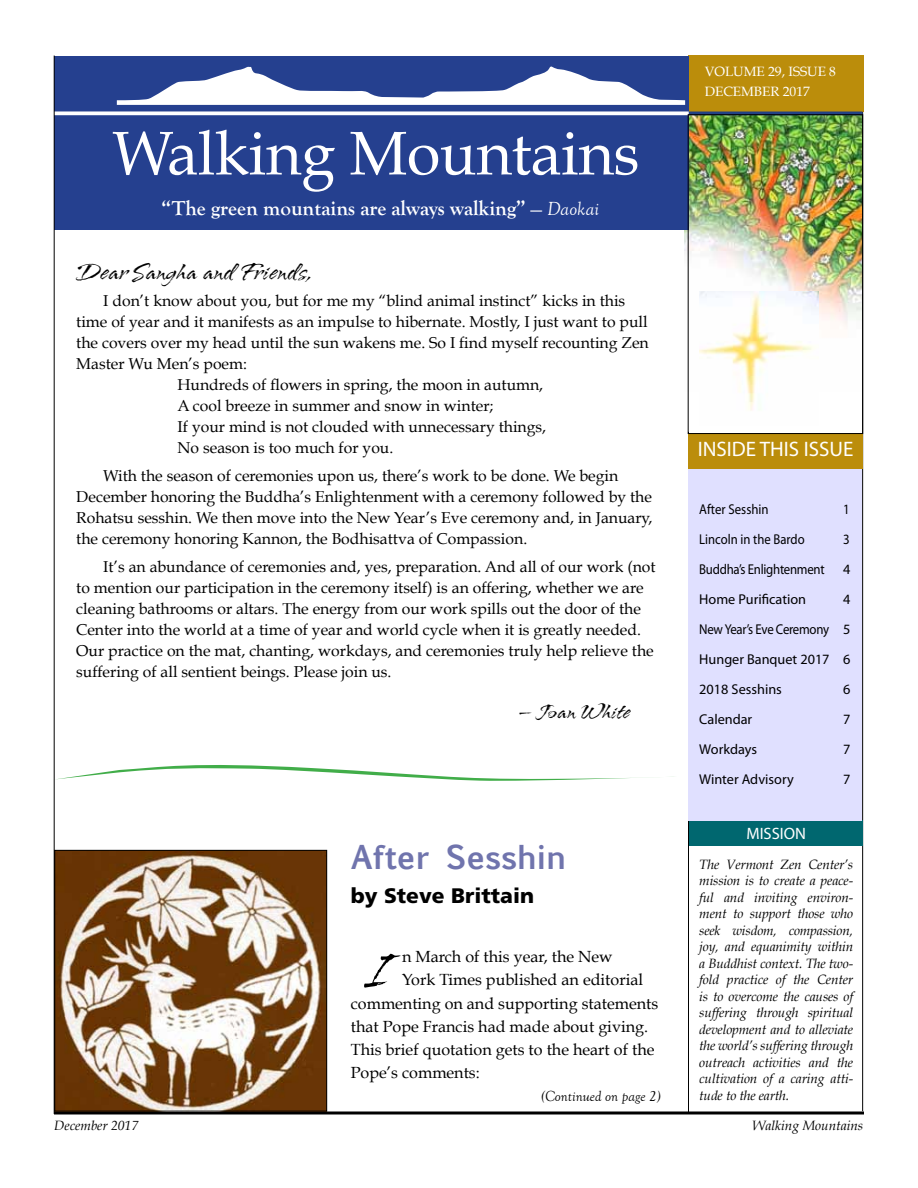
<style>
.page{position:relative;width:918px;height:1188px;background:#fff}
.page>*{position:absolute;margin:0;border:0;box-sizing:border-box;transform-origin:0 0}
.t1{font:61.5px "Book Antiqua";letter-spacing:-.01em;color:#fff}
.t2{font:55.2px "Arid ITC";color:#000}
.t3{font:700 31.5px "Euphemia UCAS";color:#7074ad}
.t4{font:27px "Arid ITC";color:#000}
.t5{font:24px "Arid ITC";color:#000}
.t6{font:700 21px "Goudy Old Style T";color:#fff}
.t7{font:21px "Myriad Pro";color:#fff}
.t8{font:900 21px "Frutiger";color:#000}
.t9{font:16.5px "Myriad Pro";color:#fff}
.t10{font:16.2px "Book Antiqua";color:#000}
.t11{font:15.75px/21px "Book Antiqua";color:#000}
.t12{font:italic 15px "Goudy Old Style T";color:#000}
.t13{font:14.25px/30px "Myriad Pro";color:#000;text-align:justify}
.t14{font:14.25px "Myriad Pro";letter-spacing:-.02em;color:#000;scale:.9 1}
.t15{font:14.25px "Myriad Pro";color:#000;scale:.89 1}
.t16{font:14.25px "Myriad Pro";color:#000;scale:.9 1}
.t17{font:italic 13.5px/16.5px "Book Antiqua";letter-spacing:-.01em;color:#000;text-align:justify}
.t18{font:13.5px/19.5px "Book Antiqua";color:#fff}
.s1{font-size:18px}
.s2{font-weight:400;font-style:italic;font-size:19.5px}
</style>
<div class="page">
<hr style="left:54px;top:1111px;width:810px;height:3px;background:#000">
<img style="left:56px;top:852px;width:269px;height:257px">
<div style="left:54px;top:850px;width:273px;height:261px;border:1px solid #000"></div>
<img style="left:685px;top:116px;width:176px;height:275px">
<hr style="left:862px;top:57px;width:1px;height:1054px;background:#000">
<div style="left:688px;top:820px;width:174px;height:26px;background:#00676f"></div>
<div style="left:688px;top:56px;width:176px;height:56px;background:#bb8d0b"></div>
<hr style="left:687px;top:112px;width:175px;height:3px;background:#224185">
<hr style="left:688px;top:432px;width:1px;height:682px;background:#000">
<div style="left:54px;top:56px;width:634px;height:173px;background:#25408f"></div>
<svg style="left:117px;top:66px;width:568px;height:39px"></svg>
<svg style="left:53px;top:111px;width:636px;height:4px;background:#e4e8f1"></svg>
<hr style="left:54px;top:56px;width:1px;height:1058px;background:#000">
<svg style="left:54px;top:761px;width:620px;height:21px"></svg>
<div style="left:688px;top:468px;width:174px;height:353px;background:#e0e0ff"></div>
<div style="left:688px;top:434px;width:174px;height:35px;background:#bb8d0b"></div>
<img style="left:699px;top:292px;width:119px;height:119px">
<div style="left:688px;top:114px;width:175px;height:320px;border:1px solid #000"></div>
<h1 class="t1" style="left:112px;top:115px;width:529px">Walking Mountains</h1>
<h3 class="t6" style="left:161px;top:196px;width:440px">“The green mountains are always walking” <span class="s1">—</span> <span class="s2">Daokai</span></h3>
<h3 class="t4" style="left:76px;top:257px;width:236px">Dear Sangha and Friends,</h3>
<p class="t11" style="left:103px;top:291px;width:524px">I don’t know about you, but for me my “blind animal instinct” kicks in this</p>
<p class="t11" style="left:76px;top:312px;width:573px">time of year and it manifests as an impulse to hibernate. Mostly, I just want to pull</p>
<p class="t11" style="left:76px;top:333px;width:574px">the covers over my head until the sun wakens me. So I find myself recounting Zen</p>
<p class="t11" style="left:76px;top:354px;width:172px">Master Wu Men’s poem:</p>
<p class="t11" style="left:178px;top:375px;width:367px">Hundreds of flowers in spring, the moon in autumn,</p>
<p class="t11" style="left:178px;top:396px;width:318px">A cool breeze in summer and snow in winter;</p>
<p class="t11" style="left:178px;top:417px;width:370px">If your mind is not clouded with unnecessary things,</p>
<p class="t11" style="left:178px;top:438px;width:217px">No season is too much for you.</p>
<p class="t11" style="left:76px;top:465px;width:578px;text-indent:27px">With the season of ceremonies upon us, there’s work to be done. We begin December honoring the Buddha’s Enlightenment with a ceremony followed by the Rohatsu sesshin. We then move into the New Year’s Eve ceremony and, in January, the ceremony honoring Kannon, the Bodhisattva of Compassion.</p>
<p class="t11" style="left:76px;top:556px;width:581px;text-indent:27px">It’s an abundance of ceremonies and, yes, preparation. And all of our work (not to mention our participation in the ceremony itself) is an offering, whether we are cleaning bathrooms or altars. The energy from our work spills out the door of the Center into the world at a time of year and world cycle when it is greatly needed.<br>Our practice on the mat, chanting, workdays, and ceremonies truly help relieve the suffering of all sentient beings. Please join us.</p>
<h3 class="t5" style="left:519px;top:698px;width:113px">— Joan White</h3>
<h3 class="t3" style="left:351px;top:834px;width:217px">After Sesshin</h3>
<h3 class="t8" style="left:351px;top:883px;width:185px">by Steve Brittain</h3>
<h2 class="t2" style="left:364px;top:941px;width:25px">I</h2>
<p class="t10" style="left:402px;top:947px;width:212px">n March of this year, the New</p>
<p class="t10" style="left:402px;top:970px;width:243px">York Times published an editorial</p>
<p class="t10" style="left:351px;top:993px;width:309px">commenting on and supporting statements</p>
<p class="t10" style="left:351px;top:1016px;width:299px">that Pope Francis had made about giving.</p>
<p class="t10" style="left:351px;top:1040px;width:305px">This brief quotation gets to the heart of the</p>
<p class="t10" style="left:351px;top:1063px;width:130px">Pope’s comments:</p>
<p class="t12" style="left:541px;top:1088px;width:121px">(Continued on page 2)</p>
<p class="t18" style="left:705px;top:62px;width:133px">VOLUME 29, ISSUE 8<br>DECEMBER 2017</p>
<h3 class="t7" style="left:698px;top:436px;width:157px">INSIDE THIS ISSUE</h3>
<p class="t16" style="left:699px;top:501px;width:79px">After Sesshin</p>
<p class="t16" style="left:843px;top:501px;width:9px">1</p>
<p class="t15" style="left:699px;top:531px;width:120px">Lincoln in the Bardo</p>
<p class="t16" style="left:843px;top:531px;width:9px">3</p>
<p class="t14" style="left:699px;top:561px;width:141px">Buddha’s Enlightenment</p>
<p class="t13" style="left:843px;top:554px;width:9px">4</p>
<p class="t13" style="left:699px;top:584px;width:108px">Home Purification</p>
<p class="t13" style="left:699px;top:584px;width:153px;text-indent:144px">4<br>New Year’s Eve Ceremony 5<br>Hunger Banquet 2017 6<br>2018 Sesshins</p>
<p class="t13" style="left:843px;top:674px;width:9px">6</p>
<p class="t13" style="left:699px;top:704px;width:55px">Calendar</p>
<p class="t13" style="left:843px;top:704px;width:9px">7</p>
<p class="t13" style="left:699px;top:734px;width:59px">Workdays</p>
<p class="t13" style="left:843px;top:734px;width:9px">7</p>
<p class="t13" style="left:699px;top:764px;width:96px">Winter Advisory</p>
<p class="t13" style="left:843px;top:764px;width:9px">7</p>
<p class="t9" style="left:746px;top:823px;width:61px">MISSION</p>
<p class="t17" style="left:699px;top:856px;width:155px">The Vermont Zen Center’s mission is to create a peace&shy;ful and inviting environ&shy;ment to support those who seek wisdom, compassion, joy, and equanimity within a Buddhist context. The two&shy;fold practice of the Center is to overcome the causes of suffering through spiritual development and to alleviate the world’s suffering through outreach activities and the cultivation of a caring atti&shy;tude to the earth.</p>
<p class="t17" style="left:54px;top:1118px;width:86px">December 2017</p>
<p class="t17" style="left:753px;top:1118px;width:112px">Walking Mountains</p>
</div>
